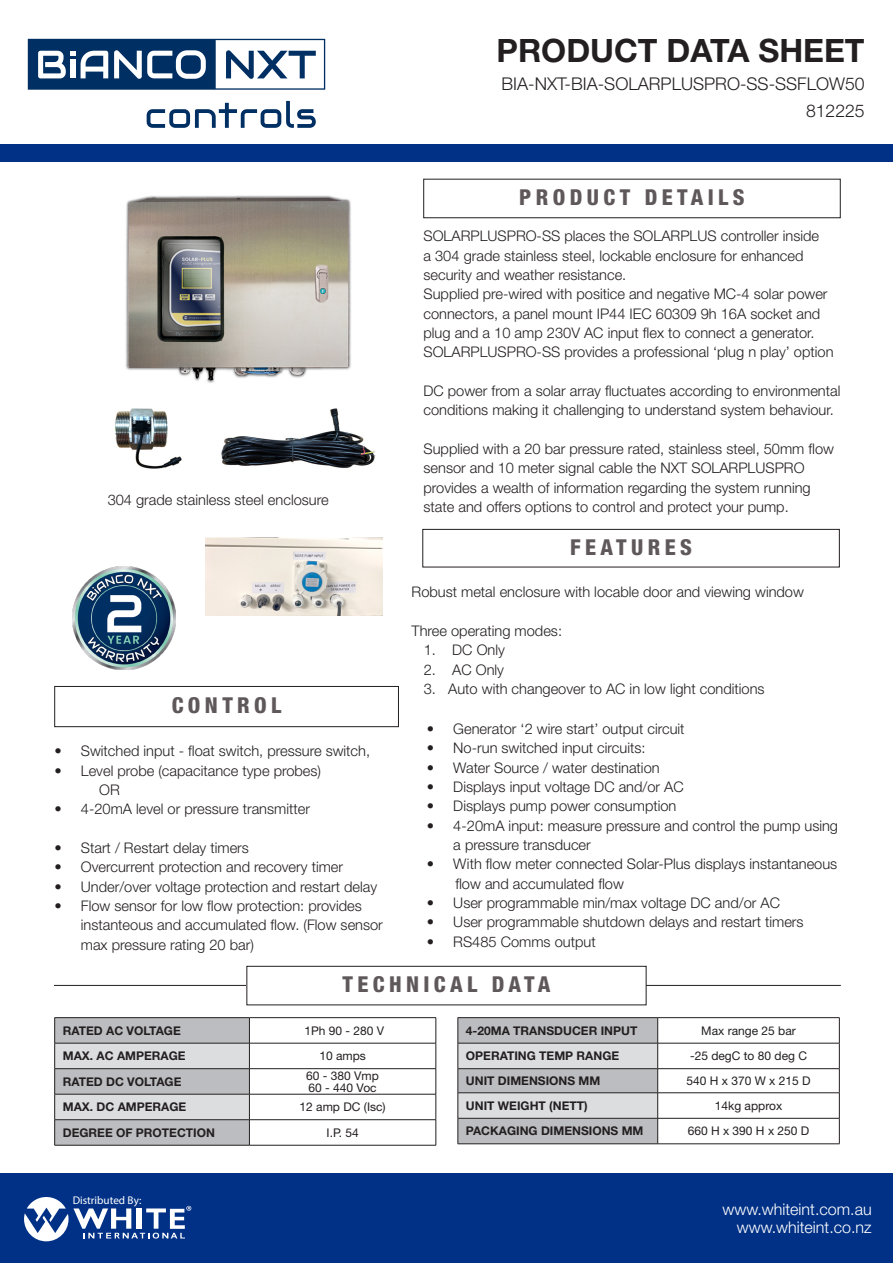
<style>
.page{position:relative;width:893px;height:1263px;background:#fff}
.page>*{position:absolute;margin:0;border:0;box-sizing:border-box;transform-origin:0 0}
.Body_Text{font:700 32.25px "Helvetica Neue LT Std";color:#231f20}
.Page_Section_Header{font:800 condensed 21.9px "Helvetica Neue LT Std";letter-spacing:.2em;color:#5f585a}
.Body_Text-2{font:300 17.55px "Helvetica Neue LT Std";color:#231f20}
.Body_Text-3{font:300 16.05px "Helvetica Neue LT Std";color:#fff}
.Body_Text-4{font:300 14.7px/19.4px "Helvetica Neue LT Std";color:#231f20}
.Bottom_Column_Header{font:700 12px "Helvetica Neue LT Std";color:#231f20}
.Bottom_Column_Header-2{font:12px/12px "Helvetica Neue LT Std";color:#231f20}
.t1{font:11.1px "Myriad Pro";color:#fff}
</style>
<div class="page">
<div style="left:0;top:145px;width:893px;height:17px;background:#003186"></div>
<div style="left:0;top:1174px;width:893px;height:89px;background:#003186"></div>
<svg style="left:24px;top:1197px;width:167px;height:44px"></svg>
<div style="left:423px;top:179px;width:417px;height:39px;border:1px solid #231f20"></div>
<svg style="left:28px;top:39px;width:297px;height:51px"></svg>
<svg style="left:147px;top:101px;width:169px;height:27px"></svg>
<img style="left:206px;top:537px;width:176px;height:79px">
<hr style="left:54px;top:985px;width:787px;height:1px;background:#231f20">
<img style="left:115px;top:195px;width:261px;height:274px">
<div style="left:55px;top:686px;width:344px;height:41px;border:1px solid #231f20"></div>
<div style="left:247px;top:966px;width:399px;height:39px;background:#fff"></div>
<div style="left:247px;top:966px;width:399px;height:39px;border:1px solid #231f20"></div>
<hr style="left:54px;top:1017px;width:195px;height:1px;background:#231f20">
<hr style="left:249px;top:1017px;width:187px;height:1px;background:#231f20">
<svg style="left:54px;top:1018px;width:383px;height:127px"></svg>
<hr style="left:54px;top:1145px;width:195px;height:1px;background:#231f20">
<hr style="left:249px;top:1145px;width:187px;height:1px;background:#231f20">
<hr style="left:458px;top:1017px;width:200px;height:1px;background:#231f20">
<hr style="left:658px;top:1017px;width:181px;height:1px;background:#231f20">
<hr style="left:658px;top:1043px;width:181px;height:1px;background:#231f20">
<hr style="left:658px;top:1068px;width:181px;height:1px;background:#231f20">
<hr style="left:658px;top:1092px;width:181px;height:1px;background:#231f20">
<hr style="left:658px;top:1118px;width:181px;height:1px;background:#231f20">
<svg style="left:458px;top:1018px;width:200px;height:125px;background:#c2c3c6"></svg>
<svg style="left:839px;top:1018px;width:1px;height:125px"></svg>
<hr style="left:458px;top:1143px;width:200px;height:1px;background:#231f20">
<hr style="left:658px;top:1143px;width:181px;height:1px;background:#231f20">
<img style="left:73px;top:567px;width:103px;height:103px">
<div style="left:423px;top:529px;width:416px;height:38px;border:1px solid #231f20"></div>
<p class="Body_Text" style="left:497px;top:30px;width:370px">PRODUCT DATA SHEET</p>
<p class="Body_Text-2" style="left:501px;top:73px;width:365px">BIA-NXT-BIA-SOLARPLUSPRO-SS-SSFLOW50</p>
<p class="Body_Text-2" style="left:806px;top:100px;width:60px">812225</p>
<p class="Body_Text-4" style="left:108px;top:489px;width:222px">304 grade stainless steel enclosure</p>
<p class="Page_Section_Header" style="left:172px;top:691px;width:111px">CONTROL</p>
<p class="Body_Text-4" style="left:55px;top:741px;width:317px">• Switched input - float switch, pressure switch,</p>
<p class="Body_Text-4" style="left:55px;top:760px;width:268px">• Level probe (capacitance type probes)</p>
<p class="Body_Text-4" style="left:99px;top:780px;width:22px">OR</p>
<p class="Body_Text-4" style="left:55px;top:799px;width:257px">• 4-20mA level or pressure transmitter</p>
<p class="Body_Text-4" style="left:55px;top:838px;width:196px">• Start / Restart delay timers</p>
<p class="Body_Text-4" style="left:55px;top:857px;width:290px">• Overcurrent protection and recovery timer</p>
<p class="Body_Text-4" style="left:55px;top:876px;width:324px">• Under/over voltage protection and restart delay</p>
<p class="Body_Text-4" style="left:81px;top:896px;width:304px;text-indent:-26px">• Flow sensor for low flow protection: provides instanteous and accumulated flow. (Flow sensor max pressure rating 20 bar)</p>
<p class="Page_Section_Header" style="left:519px;top:184px;width:227px">PRODUCT DETAILS</p>
<p class="Body_Text-4" style="left:423px;top:226px;width:397px">SOLARPLUSPRO-SS places the SOLARPLUS controller inside a 304 grade stainless steel, lockable enclosure for enhanced security and weather resistance.</p>
<p class="Body_Text-4" style="left:423px;top:284px;width:411px">Supplied pre-wired with positice and negative MC-4 solar power connectors, a panel mount IP44 IEC 60309 9h 16A socket and plug and a 10 amp 230V AC input flex to connect a generator.<br>SOLARPLUSPRO-SS provides a professional ‘plug n play’ option</p>
<p class="Body_Text-4" style="left:423px;top:381px;width:418px">DC power from a solar array fluctuates according to environmental conditions making it challenging to understand system behaviour.</p>
<p class="Body_Text-4" style="left:423px;top:439px;width:412px">Supplied with a 20 bar pressure rated, stainless steel, 50mm flow sensor and 10 meter signal cable the NXT SOLARPLUSPRO provides a wealth of information regarding the system running state and offers options to control and protect your pump.</p>
<p class="Page_Section_Header" style="left:570px;top:534px;width:123px">FEATURES</p>
<p class="Body_Text-4" style="left:412px;top:582px;width:394px">Robust metal enclosure with locable door and viewing window</p>
<p class="Body_Text-4" style="left:412px;top:621px;width:152px">Three operating modes:</p>
<p class="Body_Text-4" style="left:424px;top:640px;width:83px">1. DC Only</p>
<p class="Body_Text-4" style="left:424px;top:659px;width:82px">2. AC Only</p>
<p class="Body_Text-4" style="left:424px;top:679px;width:342px">3. Auto with changeover to AC in low light conditions</p>
<p class="Body_Text-4" style="left:427px;top:719px;width:259px">• Generator ‘2 wire start’ output circuit</p>
<p class="Body_Text-4" style="left:427px;top:738px;width:220px">• No-run switched input circuits:</p>
<p class="Body_Text-4" style="left:427px;top:757px;width:234px">• Water Source / water destination</p>
<p class="Body_Text-4" style="left:427px;top:777px;width:258px">• Displays input voltage DC and/or AC</p>
<p class="Body_Text-4" style="left:427px;top:796px;width:251px">• Displays pump power consumption</p>
<p class="Body_Text-4" style="left:453px;top:815px;width:386px;text-indent:-26px">• 4-20mA input: measure pressure and control the pump using a pressure transducer</p>
<p class="Body_Text-4" style="left:427px;top:854px;width:412px">• With flow meter connected Solar-Plus displays instantaneous</p>
<p class="Body_Text-4" style="left:455px;top:873px;width:170px">flow and accumulated flow</p>
<p class="Body_Text-4" style="left:427px;top:893px;width:355px">• User programmable min/max voltage DC and/or AC</p>
<p class="Body_Text-4" style="left:427px;top:912px;width:378px">• User programmable shutdown delays and restart timers</p>
<p class="Body_Text-4" style="left:427px;top:931px;width:170px">• RS485 Comms output</p>
<p class="Page_Section_Header" style="left:342px;top:971px;width:209px">TECHNICAL DATA</p>
<p class="Bottom_Column_Header" style="left:63px;top:1023px;width:120px">RATED AC VOLTAGE</p>
<p class="Bottom_Column_Header-2" style="left:304px;top:1024px;width:81px">1Ph 90 - 280 V</p>
<p class="Bottom_Column_Header" style="left:63px;top:1048px;width:124px">MAX. AC AMPERAGE</p>
<p class="Bottom_Column_Header-2" style="left:319px;top:1050px;width:48px">10 amps</p>
<p class="Bottom_Column_Header" style="left:63px;top:1074px;width:120px">RATED DC VOLTAGE</p>
<p class="Bottom_Column_Header-2" style="left:306px;top:1069px;width:74px">60 - 380 Vmp<br>60 - 440 Voc</p>
<p class="Bottom_Column_Header" style="left:63px;top:1099px;width:125px">MAX. DC AMPERAGE</p>
<p class="Bottom_Column_Header-2" style="left:300px;top:1101px;width:88px">12 amp DC (Isc)</p>
<p class="Bottom_Column_Header" style="left:63px;top:1125px;width:154px">DEGREE OF PROTECTION</p>
<p class="Bottom_Column_Header-2" style="left:327px;top:1126px;width:34px">I.P. 54</p>
<p class="t1" style="left:73px;top:1193px;width:70px">Distributed By:</p>
<p class="Bottom_Column_Header" style="left:466px;top:1023px;width:173px">4-20MA TRANSDUCER INPUT</p>
<p class="Bottom_Column_Header-2" style="left:701px;top:1024px;width:96px">Max range 25 bar</p>
<p class="Bottom_Column_Header" style="left:466px;top:1048px;width:155px">OPERATING TEMP RANGE</p>
<p class="Bottom_Column_Header-2" style="left:690px;top:1050px;width:118px">-25 degC to 80 deg C</p>
<p class="Bottom_Column_Header" style="left:466px;top:1073px;width:136px">UNIT DIMENSIONS MM</p>
<p class="Bottom_Column_Header-2" style="left:686px;top:1074px;width:126px">540 H x 370 W x 215 D</p>
<p class="Bottom_Column_Header" style="left:466px;top:1098px;width:123px">UNIT WEIGHT (NETT)</p>
<p class="Bottom_Column_Header-2" style="left:715px;top:1099px;width:69px">14kg approx</p>
<p class="Bottom_Column_Header" style="left:466px;top:1124px;width:179px">PACKAGING DIMENSIONS MM</p>
<p class="Bottom_Column_Header-2" style="left:688px;top:1125px;width:123px">660 H x 390 H x 250 D</p>
<p class="Body_Text-3" style="left:723px;top:1200px;width:151px">www.whiteint.com.au</p>
<p class="Body_Text-3" style="left:737px;top:1217px;width:136px">www.whiteint.co.nz</p>
</div>
